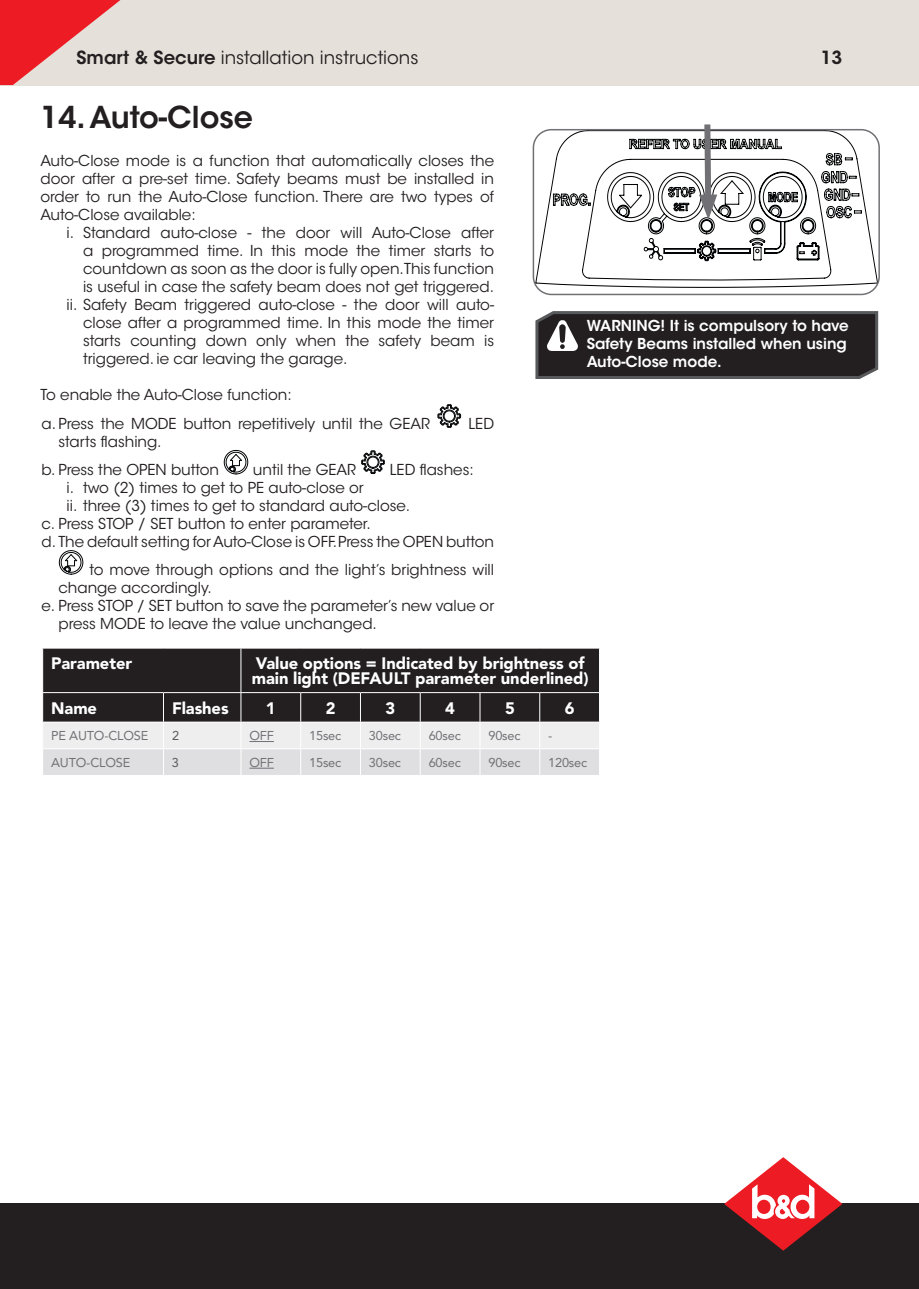
<style>
.page{position:relative;width:919px;height:1289px;background:#fff}
.page>*{position:absolute;margin:0;border:0;box-sizing:border-box;transform-origin:0 0}
.t1{font:600 30px "ITC Avant Garde Std";color:#231f20}
.t2{font:18px "ITC Avant Garde Std";color:#231f20}
.t3{font:600 18px "ITC Avant Garde Std";color:#231f20}
.t4{font:900 16.5px/15px "Avenir LT";letter-spacing:-.005em;color:#fff}
.t5{font:15px/18px "ITC Avant Garde Std";color:#231f20}
.t6{font:600 15px/18px "ITC Avant Garde Std";color:#fff}
.t7{font:12.75px "Avenir LT";letter-spacing:-.015em;color:#717074}
.t8{font:12.75px "Avenir LT";color:#58595b}
.s1{font-weight:600}
</style>
<div class="page">
<div style="left:0;top:1203px;width:918px;height:85px;background:#231f20"></div>
<svg style="left:724px;top:1157px;width:118px;height:93px"></svg>
<div style="left:0;top:0;width:918px;height:85px;background:#e5e1da"></div>
<svg style="left:0;top:0;width:120px;height:85px"></svg>
<svg style="left:535px;top:311px;width:344px;height:68px;background:#2f2c2d"></svg>
<svg style="left:437px;top:404px;width:24px;height:24px"></svg>
<svg style="left:224px;top:450px;width:24px;height:24px"></svg>
<svg style="left:361px;top:450px;width:24px;height:24px"></svg>
<svg style="left:59px;top:550px;width:24px;height:24px"></svg>
<svg style="left:535px;top:130px;width:343px;height:158px"></svg>
<div style="left:532px;top:129px;width:347px;height:166px;border:2px solid #717074;border-radius:18px"></div>
<svg style="left:699px;top:124px;width:18px;height:96px"></svg>
<svg style="left:42px;top:648px;width:558px;height:127px;background:#797778"></svg>
<p class="t2" style="left:77px;top:46px;width:343px"><span class="s1">Smart &amp; Secure</span> installation instructions</p>
<p class="t3" style="left:820px;top:46px;width:23px">13</p>
<h1 class="t1" style="left:40px;top:98px;width:214px">14. Auto-Close</h1>
<p class="t5" style="left:40px;top:152px;width:455px;text-align:justify">Auto-Close mode is a function that automatically closes the door after a pre-set time. Safety beams must be installed in order to run the Auto-Close function. There are two types of Auto-Close available:</p>
<p class="t5" style="left:66px;top:224px;width:429px">i. Standard auto-close - the door will Auto-Close after</p>
<p class="t5" style="left:83px;top:242px;width:412px">a programmed time. In this mode the timer starts to</p>
<p class="t5" style="left:83px;top:260px;width:412px">countdown as soon as the door is fully open.This function</p>
<p class="t5" style="left:83px;top:278px;width:412px">is useful in case the safety beam does not get triggered.</p>
<p class="t5" style="left:66px;top:296px;width:429px">ii. Safety Beam triggered auto-close - the door will auto-</p>
<p class="t5" style="left:83px;top:314px;width:412px">close after a programmed time. In this mode the timer</p>
<p class="t5" style="left:83px;top:332px;width:412px">starts counting down only when the safety beam is</p>
<p class="t5" style="left:83px;top:350px;width:266px">triggered. ie car leaving the garage.</p>
<p class="t5" style="left:40px;top:381px;width:391px;line-height:28.2px">To enable the Auto-Close function:<br>a. Press the MODE button repetitively until the GEAR</p>
<p class="t5" style="left:468px;top:414px;width:27px">LED</p>
<p class="t6" style="left:586px;top:317px;width:264px">WARNING! It is compulsory to have<br>Safety Beams installed when using<br>Auto-Close mode.</p>
<p class="t5" style="left:41px;top:427px;width:179px;line-height:28.2px;text-indent:17px">starts flashing.<br>b. Press the OPEN button</p>
<p class="t5" style="left:253px;top:460px;width:105px">until the GEAR</p>
<p class="t5" style="left:390px;top:460px;width:85px">LED flashes:</p>
<p class="t5" style="left:66px;top:478px;width:299px">i. two (2) times to get to PE auto-close or</p>
<p class="t5" style="left:66px;top:496px;width:345px">ii. three (3) times to get to standard auto-close.</p>
<p class="t5" style="left:41px;top:514px;width:331px">c. Press STOP / SET button to enter parameter.</p>
<p class="t5" style="left:41px;top:532px;width:454px">d. The default setting for Auto-Close is OFF. Press the OPEN button</p>
<p class="t5" style="left:90px;top:560px;width:406px">to move through options and the light’s brightness will</p>
<p class="t5" style="left:58px;top:578px;width:155px">change accordingly.</p>
<p class="t5" style="left:41px;top:596px;width:454px">e. Press STOP / SET button to save the parameter’s new value or</p>
<p class="t5" style="left:58px;top:614px;width:320px">press MODE to leave the value unchanged.</p>
<p class="t4" style="left:51px;top:655px;width:82px">Parameter</p>
<p class="t4" style="left:252px;top:655px;width:338px">Value options = Indicated by brightness of main light (DEFAULT parameter underlined)</p>
<p class="t4" style="left:51px;top:700px;width:47px">Name</p>
<p class="t4" style="left:172px;top:700px;width:58px">Flashes</p>
<p class="t4" style="left:266px;top:700px;width:11px">1</p>
<p class="t4" style="left:325px;top:700px;width:11px">2</p>
<p class="t4" style="left:385px;top:700px;width:11px">3</p>
<p class="t4" style="left:445px;top:700px;width:11px">4</p>
<p class="t4" style="left:505px;top:700px;width:11px">5</p>
<p class="t4" style="left:564px;top:700px;width:11px">6</p>
<p class="t7" style="left:51px;top:728px;width:99px">PE AUTO-CLOSE</p>
<p class="t8" style="left:172px;top:728px;width:9px">2</p>
<p class="t7" style="left:249px;top:728px;width:26px">OFF</p>
<p class="t7" style="left:309px;top:728px;width:34px">15sec</p>
<p class="t7" style="left:369px;top:728px;width:34px">30sec</p>
<p class="t7" style="left:428px;top:728px;width:34px">60sec</p>
<p class="t7" style="left:488px;top:728px;width:34px">90sec</p>
<p class="t7" style="left:548px;top:728px;width:6px">-</p>
<p class="t7" style="left:51px;top:755px;width:81px">AUTO-CLOSE</p>
<p class="t8" style="left:172px;top:755px;width:9px">3</p>
<p class="t7" style="left:249px;top:755px;width:26px">OFF</p>
<p class="t7" style="left:309px;top:755px;width:34px">15sec</p>
<p class="t7" style="left:369px;top:755px;width:34px">30sec</p>
<p class="t7" style="left:428px;top:755px;width:34px">60sec</p>
<p class="t7" style="left:488px;top:755px;width:34px">90sec</p>
<p class="t7" style="left:548px;top:755px;width:40px">120sec</p>
</div>
